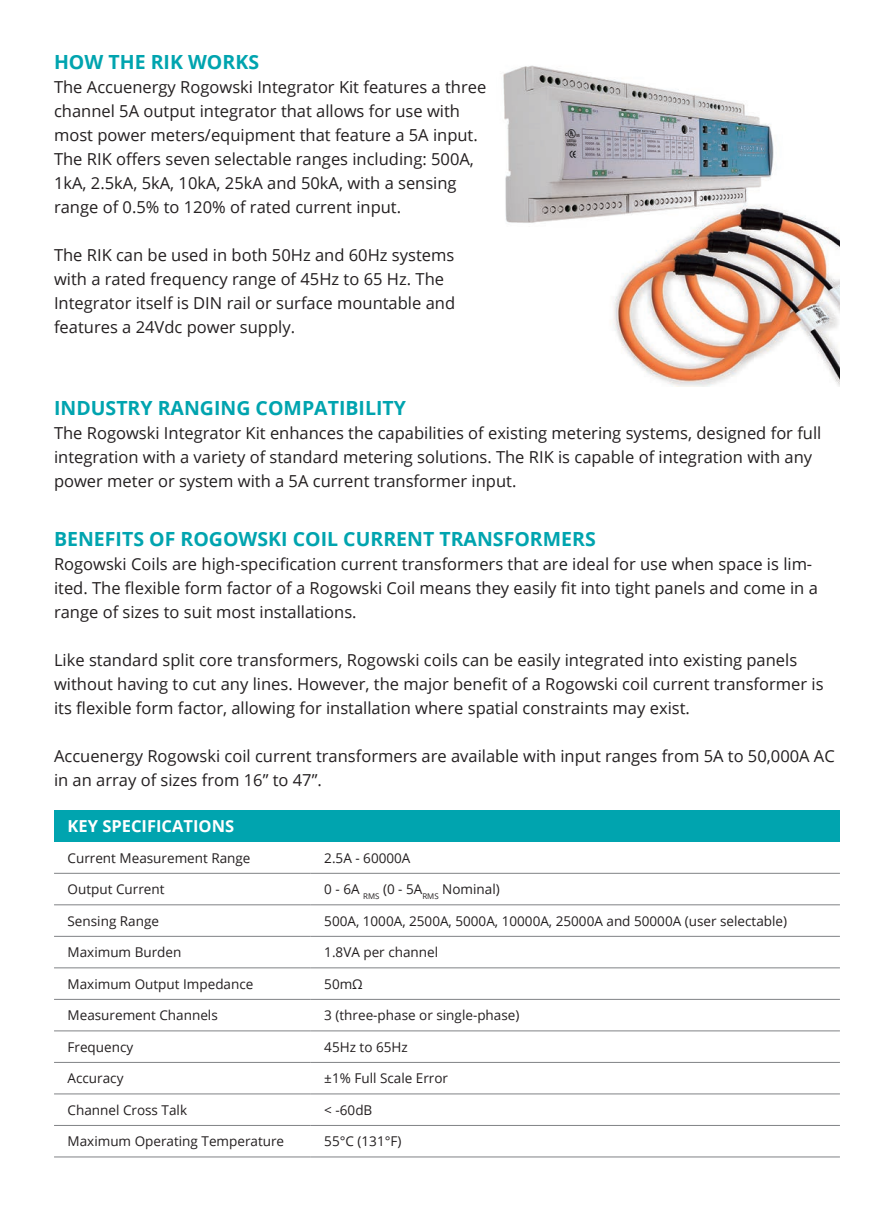
<style>
.page{position:relative;width:894px;height:1212px;background:#fff}
.page>*{position:absolute;margin:0;border:0;box-sizing:border-box;transform-origin:0 0}
.t1{font:700 19.5px "Open Sans";color:#00a4af}
.t2{font:16.5px/24px "Open Sans";color:#231f20}
.t3{font:700 16.5px "Open Sans";color:#fff}
.t4{font:13.5px "Open Sans";color:#231f20}
</style>
<div class="page">
<img style="left:503px;top:65px;width:336px;height:322px">
<div style="left:54px;top:810px;width:785px;height:32px;background:#00a4af"></div>
<hr style="left:54px;top:873px;width:256px;height:1px;background:#808285">
<hr style="left:310px;top:873px;width:529px;height:1px;background:#808285">
<hr style="left:54px;top:904px;width:256px;height:1px;background:#808285">
<hr style="left:310px;top:904px;width:529px;height:1px;background:#808285">
<hr style="left:54px;top:936px;width:256px;height:1px;background:#808285">
<hr style="left:310px;top:936px;width:529px;height:1px;background:#808285">
<hr style="left:54px;top:967px;width:256px;height:1px;background:#808285">
<hr style="left:310px;top:967px;width:529px;height:1px;background:#808285">
<hr style="left:54px;top:999px;width:256px;height:1px;background:#808285">
<hr style="left:310px;top:999px;width:529px;height:1px;background:#808285">
<hr style="left:54px;top:1030px;width:256px;height:1px;background:#808285">
<hr style="left:310px;top:1030px;width:529px;height:1px;background:#808285">
<hr style="left:54px;top:1062px;width:256px;height:1px;background:#808285">
<hr style="left:310px;top:1062px;width:529px;height:1px;background:#808285">
<hr style="left:54px;top:1093px;width:256px;height:1px;background:#808285">
<hr style="left:310px;top:1093px;width:529px;height:1px;background:#808285">
<hr style="left:54px;top:1125px;width:256px;height:1px;background:#808285">
<hr style="left:310px;top:1125px;width:529px;height:1px;background:#808285">
<hr style="left:54px;top:1156px;width:256px;height:1px;background:#808285">
<hr style="left:310px;top:1156px;width:529px;height:1px;background:#808285">
<p class="t1" style="left:54px;top:48px;width:206px">HOW THE RIK WORKS</p>
<p class="t2" style="left:54px;top:75px;width:433px">The Accuenergy Rogowski Integrator Kit features a three channel 5A output integrator that allows for use with most power meters/equipment that feature a 5A input.<br>The RIK offers seven selectable ranges including: 500A, 1kA, 2.5kA, 5kA, 10kA, 25kA and 50kA, with a sensing range of 0.5% to 120% of rated current input.</p>
<p class="t2" style="left:54px;top:243px;width:402px">The RIK can be used in both 50Hz and 60Hz systems with a rated frequency range of 45Hz to 65 Hz. The Integrator itself is DIN rail or surface mountable and features a 24Vdc power supply.</p>
<p class="t1" style="left:54px;top:395px;width:353px">INDUSTRY RANGING COMPATIBILITY</p>
<p class="t2" style="left:54px;top:421px;width:768px">The Rogowski Integrator Kit enhances the capabilities of existing metering systems, designed for full integration with a variety of standard metering solutions. The RIK is capable of integration with any power meter or system with a 5A current transformer input.</p>
<p class="t1" style="left:54px;top:525px;width:543px">BENEFITS OF ROGOWSKI COIL CURRENT TRANSFORMERS</p>
<p class="t2" style="left:54px;top:552px;width:765px">Rogowski Coils are high-specification current transformers that are ideal for use when space is lim&shy;ited. The flexible form factor of a Rogowski Coil means they easily fit into tight panels and come in a range of sizes to suit most installations.</p>
<p class="t2" style="left:54px;top:648px;width:770px">Like standard split core transformers, Rogowski coils can be easily integrated into existing panels without having to cut any lines. However, the major benefit of a Rogowski coil current transformer is its flexible form factor, allowing for installation where spatial constraints may exist.</p>
<p class="t2" style="left:54px;top:744px;width:782px">Accuenergy Rogowski coil current transformers are available with input ranges from 5A to 50,000A AC in an array of sizes from 16” to 47”.</p>
<p class="t3" style="left:68px;top:815px;width:168px">KEY SPECIFICATIONS</p>
<p class="t4" style="left:68px;top:848px;width:184px">Current Measurement Range</p>
<p class="t4" style="left:324px;top:848px;width:88px">2.5A - 60000A</p>
<p class="t4" style="left:68px;top:880px;width:98px">Output Current</p>
<p class="t4" style="left:324px;top:880px;width:177px">0 - 6A <sub>RMS</sub> (0 - 5A<sub>RMS</sub> Nominal)</p>
<p class="t4" style="left:68px;top:911px;width:93px">Sensing Range</p>
<p class="t4" style="left:324px;top:911px;width:464px">500A, 1000A, 2500A, 5000A, 10000A, 25000A and 50000A (user selectable)</p>
<p class="t4" style="left:68px;top:943px;width:115px">Maximum Burden</p>
<p class="t4" style="left:324px;top:943px;width:115px">1.8VA per channel</p>
<p class="t4" style="left:68px;top:974px;width:187px">Maximum Output Impedance</p>
<p class="t4" style="left:324px;top:974px;width:40px">50mΩ</p>
<p class="t4" style="left:68px;top:1006px;width:152px">Measurement Channels</p>
<p class="t4" style="left:324px;top:1006px;width:197px">3 (three-phase or single-phase)</p>
<p class="t4" style="left:68px;top:1037px;width:67px">Frequency</p>
<p class="t4" style="left:324px;top:1037px;width:85px">45Hz to 65Hz</p>
<p class="t4" style="left:68px;top:1069px;width:57px">Accuracy</p>
<p class="t4" style="left:324px;top:1069px;width:125px">±1% Full Scale Error</p>
<p class="t4" style="left:68px;top:1100px;width:121px">Channel Cross Talk</p>
<p class="t4" style="left:324px;top:1100px;width:50px">&lt; -60dB</p>
<p class="t4" style="left:68px;top:1132px;width:218px">Maximum Operating Temperature</p>
<p class="t4" style="left:324px;top:1132px;width:79px">55°C (131°F)</p>
</div>
